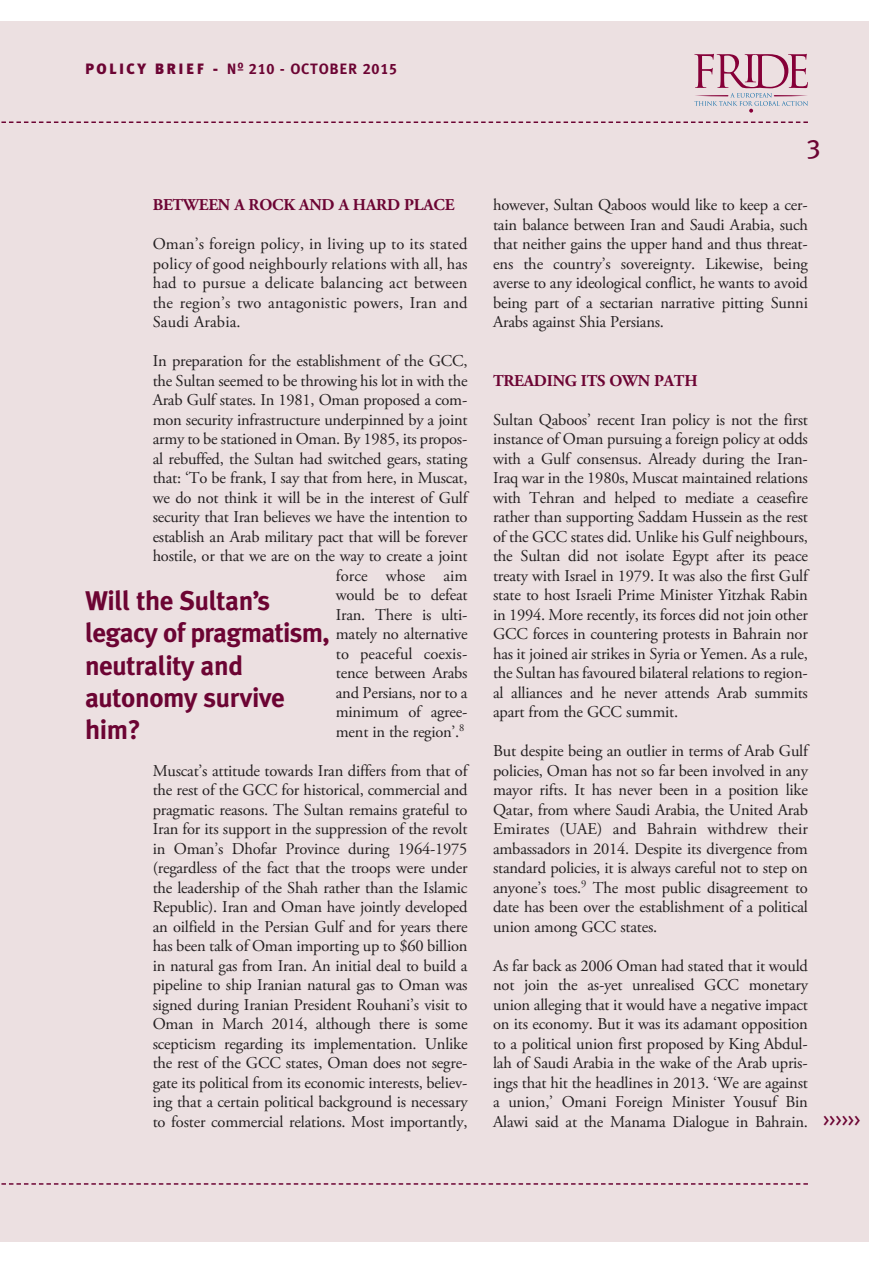
<style>
.page{position:relative;width:893px;height:1263px;background:#fff}
.page>*{position:absolute;margin:0;border:0;box-sizing:border-box;transform-origin:0 0}
.t1{font:700 27px/32.4px "Meta Plus";letter-spacing:-.015em;color:#6c0433}
.t2{font:27px "Meta Plus Book Caps";color:#6c0433}
.t3{font:16.5px/19.5px "Adobe Garamond Pro";letter-spacing:-.015em;color:#231f20;text-align:justify}
.t4{font:700 16.5px "Adobe Garamond Pro";letter-spacing:-.01em;color:#6c0433}
.t5{font:15px "Meta Plus Bold Caps";letter-spacing:.055em;color:#6c0433}
.s1{font-family:"Meta Plus";font-weight:900}
.s2{font-family:"Meta Plus Book Caps";font-size:18px;color:#6c0433}
</style>
<div class="page">
<div style="left:0;top:22px;width:869px;height:1220px;background:#ece0e1"></div>
<svg style="left:1px;top:121px;width:807px;height:2px"></svg>
<svg style="left:1px;top:1183px;width:807px;height:2px"></svg>
<svg style="left:694px;top:54px;width:114px;height:58px"></svg>
<p class="t5" style="left:85px;top:60px;width:314px"><span class="s1">POLICY BRIEF -</span> Nº 210 - OCTOBER 2015</p>
<p class="t4" style="left:153px;top:195px;width:303px">BETWEEN A ROCK AND A HARD PLACE</p>
<p class="t3" style="left:153px;top:235px;width:316px">Oman’s foreign policy, in living up to its stated policy of good neighbourly relations with all, has had to pursue a delicate balancing act between the region’s two antagonistic powers, Iran and Saudi Arabia.</p>
<p class="t3" style="left:153px;top:352px;width:316px;text-align:right">In preparation for the establishment of the GCC, the Sultan seemed to be throwing his lot in with the Arab Gulf states. In 1981, Oman proposed a com&shy;mon security infrastructure underpinned by a joint army to be stationed in Oman. By 1985, its propos&shy;al rebuffed, the Sultan had switched gears, stating that: ‘To be frank, I say that from here, in Muscat, we do not think it will be in the interest of Gulf security that Iran believes we have the intention to establish an Arab military pact that will be forever hostile, or that we are on the way to create a joint force whose aim<br>would be to defeat<br>Iran. There is ulti-<br>mately no alternative<br>to peaceful coexis-<br>tence between Arabs<br>and Persians, nor to a<br>minimum of agree-<br>ment in the region’.<sup>8</sup></p>
<p class="t3" style="left:153px;top:762px;width:316px">Muscat’s attitude towards Iran differs from that of the rest of the GCC for historical, commercial and pragmatic reasons. The Sultan remains grateful to Iran for its support in the suppression of the revolt in Oman’s Dhofar Province during 1964-1975 (regardless of the fact that the troops were under the leadership of the Shah rather than the Islamic Republic). Iran and Oman have jointly developed an oilfield in the Persian Gulf and for years there has been talk of Oman importing up to $60 billion in natural gas from Iran. An initial deal to build a pipeline to ship Iranian natural gas to Oman was signed during Iranian President Rouhani’s visit to Oman in March 2014, although there is some scepticism regarding its implementation. Unlike the rest of the GCC states, Oman does not segre&shy;gate its political from its economic interests, believ&shy;ing that a certain political background is necessary to foster commercial relations. Most importantly,</p>
<h1 class="t1" style="left:85px;top:586px;width:246px">Will the Sultan’s legacy of pragmatism, neutrality and autonomy survive him?</h1>
<h1 class="t2" style="left:806px;top:133px;width:16px">3</h1>
<p class="t3" style="left:493px;top:196px;width:316px">however, Sultan Qaboos would like to keep a cer&shy;tain balance between Iran and Saudi Arabia, such that neither gains the upper hand and thus threat&shy;ens the country’s sovereignty. Likewise, being averse to any ideological conflict, he wants to avoid being part of a sectarian narrative pitting Sunni Arabs against Shia Persians.</p>
<p class="t4" style="left:493px;top:370px;width:206px">TREADING ITS OWN PATH</p>
<p class="t3" style="left:493px;top:411px;width:316px">Sultan Qaboos’ recent Iran policy is not the first instance of Oman pursuing a foreign policy at odds with a Gulf consensus. Already during the Iran-Iraq war in the 1980s, Muscat maintained relations with Tehran and helped to mediate a ceasefire rather than supporting Saddam Hussein as the rest of the GCC states did. Unlike his Gulf neighbours, the Sultan did not isolate Egypt after its peace treaty with Israel in 1979. It was also the first Gulf state to host Israeli Prime Minister Yitzhak Rabin in 1994. More recently, its forces did not join other GCC forces in countering protests in Bahrain nor has it joined air strikes in Syria or Yemen. As a rule, the Sultan has favoured bilateral relations to region&shy;al alliances and he never attends Arab summits apart from the GCC summit.</p>
<p class="t3" style="left:493px;top:742px;width:316px">But despite being an outlier in terms of Arab Gulf policies, Oman has not so far been involved in any mayor rifts. It has never been in a position like Qatar, from where Saudi Arabia, the United Arab Emirates (UAE) and Bahrain withdrew their ambassadors in 2014. Despite its divergence from standard policies, it is always careful not to step on anyone’s toes.<sup>9</sup> The most public disagreement to date has been over the establishment of a political union among GCC states.</p>
<p class="t3" style="left:493px;top:957px;width:369px;text-align:left">As far back as 2006 Oman had stated that it would<br>not join the as-yet unrealised GCC monetary<br>union alleging that it would have a negative impact<br>on its economy. But it was its adamant opposition<br>to a political union first proposed by King Abdul-<br>lah of Saudi Arabia in the wake of the Arab upris-<br>ings that hit the headlines in 2013. ‘We are against<br>a union,’ Omani Foreign Minister Yousuf Bin<br>Alawi said at the Manama Dialogue in Bahrain. <span class="s2">&gt;&gt;&gt;&gt;&gt;&gt;</span></p>
</div>
